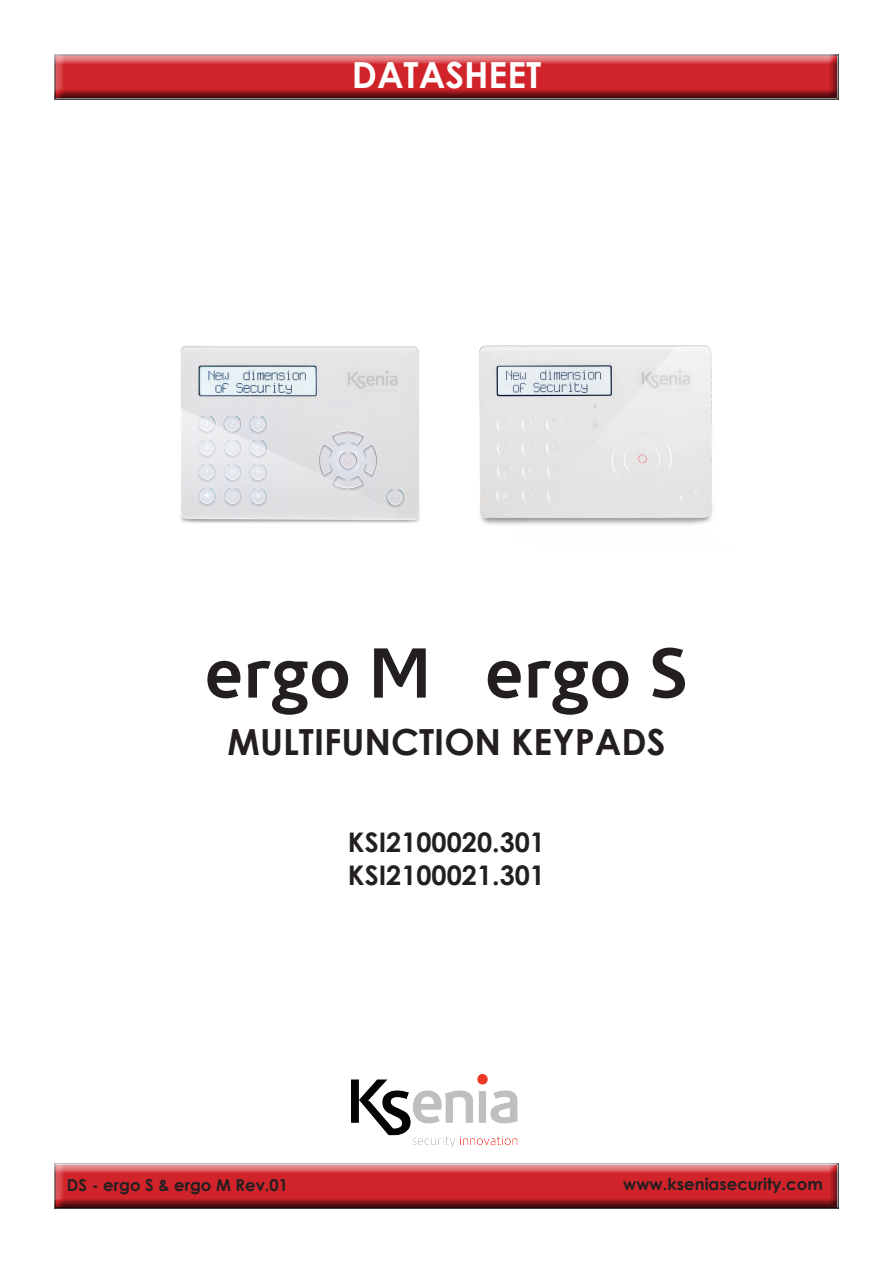
<style>
.page{position:relative;width:893px;height:1263px;background:#fff}
.page>*{position:absolute;margin:0;border:0;box-sizing:border-box;transform-origin:0 0}
.t1{font:700 72px "Corisande";color:#231f20}
.t2{font:700 36px "Century Gothic";color:#231f20}
.t3{font:700 36px "Century Gothic";color:#fff}
.t4{font:700 27px/32.4px "Century Gothic";color:#231f20}
.t5{font:700 16.5px "Century Gothic";color:#231f20}
</style>
<div class="page">
<div style="left:53px;top:54px;width:786px;height:48px;background:#231f20;opacity:.75"></div>
<div style="left:53px;top:1163px;width:787px;height:48px;background:#231f20;opacity:.75"></div>
<img style="left:479px;top:345px;width:234px;height:180px">
<img style="left:180px;top:345px;width:240px;height:178px">
<img style="left:352px;top:1074px;width:165px;height:73px">
<h2 class="t3" style="left:352px;top:48px;width:191px">DATASHEET</h2>
<h1 class="t1" style="left:205px;top:631px;width:485px">ergo M ergo S</h1>
<h2 class="t2" style="left:228px;top:715px;width:439px">MULTIFUNCTION KEYPADS</h2>
<h3 class="t4" style="left:348px;top:825px;width:199px">KSI2100020.301<br>KSI2100021.301</h3>
<p class="t5" style="left:67px;top:1172px;width:223px">DS - ergo S &amp; ergo M Rev.01</p>
<p class="t5" style="left:623px;top:1172px;width:201px">www.kseniasecurity.com</p>
</div>
